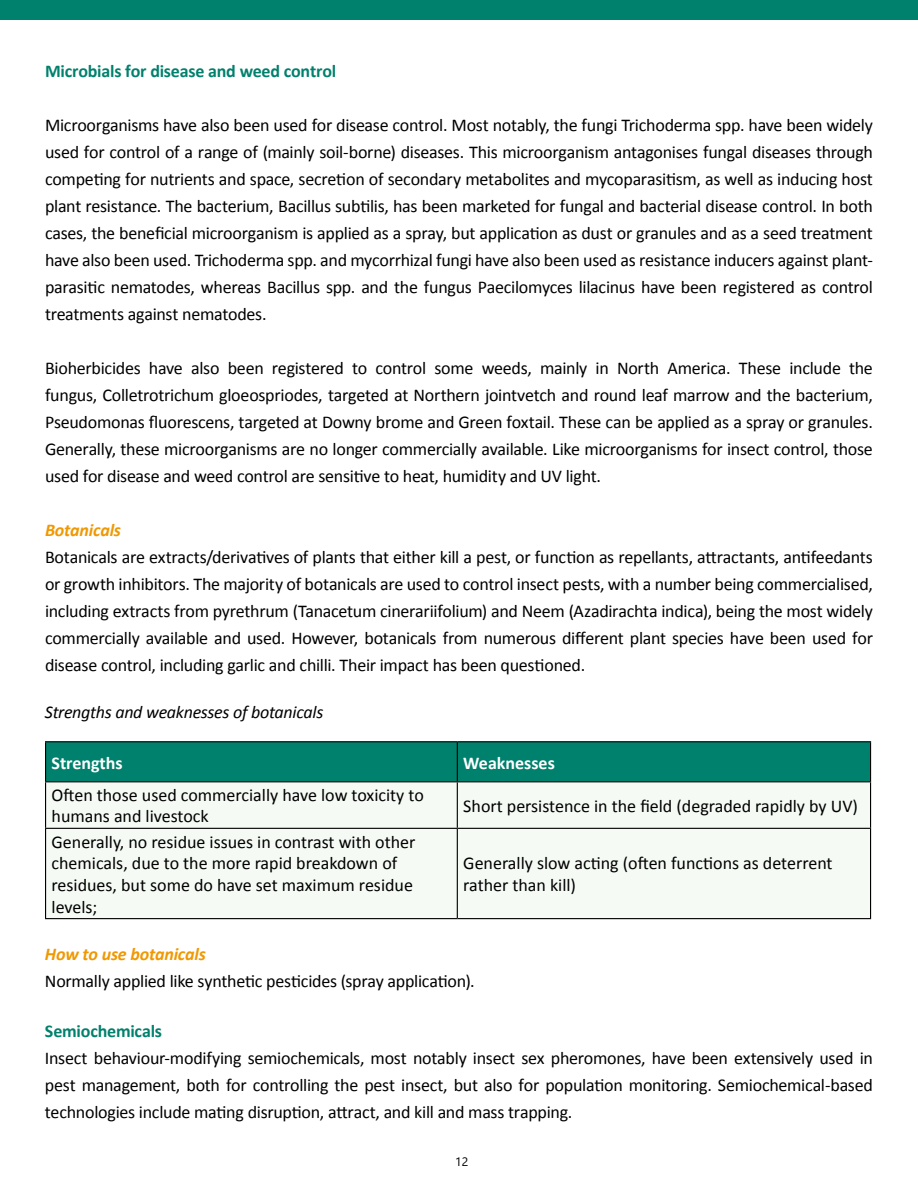
<style>
.page{position:relative;width:918px;height:1188px;background:#fff}
.page>*{position:absolute;margin:0;border:0;box-sizing:border-box;transform-origin:0 0}
.t1{font:18px/27px "Calibri";letter-spacing:-.01em;color:#000;text-align:justify}
.t2{font:700 18px "Calibri";letter-spacing:-.01em;color:#00816d}
.t3{font:italic 18px "Calibri";letter-spacing:-.02em;color:#000}
.t4{font:italic 700 18px "Calibri";letter-spacing:-.01em;color:#f09802}
.t5{font:700 18px "Calibri";color:#fff}
.t6{font:12.15px "Segoe UI";color:#000}
</style>
<div class="page">
<div style="left:0;top:0;width:918px;height:20px;background:#00816d"></div>
<div style="left:46px;top:742px;width:824px;height:39px;background:#00816d"></div>
<div style="left:46px;top:782px;width:824px;height:136px;background:#f5faf5"></div>
<hr style="left:45px;top:741px;width:412px;height:1px;background:#000">
<hr style="left:45px;top:742px;width:1px;height:39px;background:#000">
<hr style="left:457px;top:741px;width:414px;height:1px;background:#000">
<hr style="left:457px;top:742px;width:1px;height:39px;background:#000">
<hr style="left:870px;top:742px;width:1px;height:39px;background:#000">
<hr style="left:45px;top:781px;width:412px;height:1px;background:#000">
<hr style="left:45px;top:782px;width:1px;height:46px;background:#000">
<hr style="left:457px;top:781px;width:414px;height:1px;background:#000">
<hr style="left:457px;top:782px;width:1px;height:46px;background:#000">
<hr style="left:870px;top:782px;width:1px;height:46px;background:#000">
<hr style="left:45px;top:828px;width:412px;height:1px;background:#000">
<hr style="left:45px;top:829px;width:1px;height:89px;background:#000">
<hr style="left:457px;top:828px;width:414px;height:1px;background:#000">
<hr style="left:457px;top:829px;width:1px;height:89px;background:#000">
<hr style="left:870px;top:829px;width:1px;height:89px;background:#000">
<hr style="left:45px;top:918px;width:412px;height:1px;background:#000">
<hr style="left:457px;top:918px;width:414px;height:1px;background:#000">
<p class="t2" style="left:45px;top:59px;width:293px">Microbials for disease and weed control</p>
<p class="t1" style="left:45px;top:111px;width:829px">Microorganisms have also been used for disease control. Most notably, the fungi Trichoderma spp. have been widely used for control of a range of (mainly soil-borne) diseases. This microorganism antagonises fungal diseases through competing for nutrients and space, secretion of secondary metabolites and mycoparasitism, as well as inducing host plant resistance. The bacterium, Bacillus subtilis, has been marketed for fungal and bacterial disease control. In both cases, the beneficial microorganism is applied as a spray, but application as dust or granules and as a seed treatment have also been used. Trichoderma spp. and mycorrhizal fungi have also been used as resistance inducers against plant&shy;parasitic nematodes, whereas Bacillus spp. and the fungus Paecilomyces lilacinus have been registered as control treatments against nematodes.</p>
<p class="t1" style="left:45px;top:354px;width:829px">Bioherbicides have also been registered to control some weeds, mainly in North America. These include the fungus, Colletrotrichum gloeospriodes, targeted at Northern jointvetch and round leaf marrow and the bacterium, Pseudomonas fluorescens, targeted at Downy brome and Green foxtail. These can be applied as a spray or granules.<br>Generally, these microorganisms are no longer commercially available. Like microorganisms for insect control, those used for disease and weed control are sensitive to heat, humidity and UV light.</p>
<p class="t4" style="left:45px;top:518px;width:78px">Botanicals</p>
<p class="t1" style="left:45px;top:543px;width:829px">Botanicals are extracts/derivatives of plants that either kill a pest, or function as repellants, attractants, antifeedants or growth inhibitors. The majority of botanicals are used to control insect pests, with a number being commercialised, including extracts from pyrethrum (Tanacetum cinerariifolium) and Neem (Azadirachta indica), being the most widely commercially available and used. However, botanicals from numerous different plant species have been used for disease control, including garlic and chilli. Their impact has been questioned.</p>
<p class="t3" style="left:45px;top:700px;width:280px">Strengths and weaknesses of botanicals</p>
<p class="t5" style="left:52px;top:751px;width:73px">Strengths</p>
<p class="t5" style="left:463px;top:751px;width:93px">Weaknesses</p>
<p class="t1" style="left:52px;top:785px;width:374px;line-height:21px">Often those used commercially have low toxicity to humans and livestock</p>
<p class="t1" style="left:463px;top:792px;width:396px">Short persistence in the field (degraded rapidly by UV)</p>
<p class="t1" style="left:52px;top:831px;width:365px;line-height:21.6px;text-align:left">Generally, no residue issues in contrast with other chemicals, due to the more rapid breakdown of residues, but some do have set maximum residue levels;</p>
<p class="t1" style="left:463px;top:853px;width:371px;line-height:21.6px">Generally slow acting (often functions as deterrent rather than kill)</p>
<p class="t4" style="left:45px;top:942px;width:162px">How to use botanicals</p>
<p class="t1" style="left:45px;top:967px;width:431px">Normally applied like synthetic pesticides (spray application).</p>
<p class="t2" style="left:45px;top:1020px;width:119px">Semiochemicals</p>
<p class="t1" style="left:45px;top:1045px;width:829px">Insect behaviour-modifying semiochemicals, most notably insect sex pheromones, have been extensively used in pest management, both for controlling the pest insect, but also for population monitoring. Semiochemical-based technologies include mating disruption, attract, and kill and mass trapping.</p>
<p class="t6" style="left:455px;top:1150px;width:15px">12</p>
</div>
